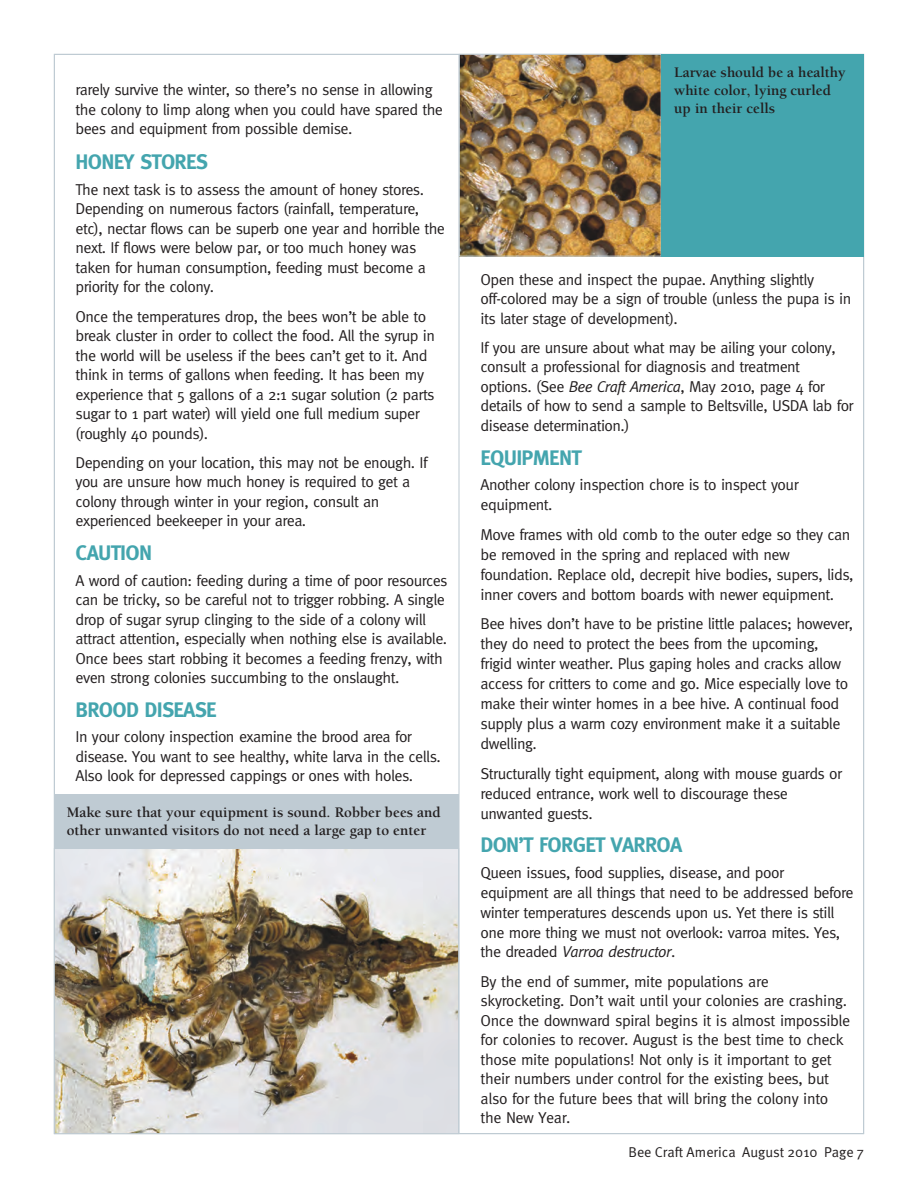
<style>
.page{position:relative;width:918px;height:1188px;background:#fff}
.page>*{position:absolute;margin:0;border:0;box-sizing:border-box;transform-origin:0 0}
.t1{font:700 21px "Meta";letter-spacing:-.035em;color:#44a5ae}
.t2{font:15.75px/19.5px "Meta Normal";letter-spacing:-.035em;color:#231f20}
.t3{font:700 15px/18px "Berkeley LT";color:#231f20}
.t4{font:14.25px "Meta Normal";color:#231f20}
.s1{font-style:italic}
</style>
<div class="page">
<hr style="left:459px;top:54px;width:1px;height:1080px;background:#bfcbd3">
<img style="left:56px;top:850px;width:401px;height:282px">
<div style="left:54px;top:848px;width:405px;height:286px;border:1px solid #bfcbd3"></div>
<div style="left:54px;top:794px;width:405px;height:54px;background:#bfcbd3"></div>
<img style="left:461px;top:56px;width:199px;height:199px">
<div style="left:459px;top:54px;width:203px;height:203px;border:1px solid #bfcbd3"></div>
<div style="left:662px;top:54px;width:202px;height:203px;background:#44a5ae"></div>
<p class="t2" style="left:76px;top:80px;width:369px">rarely survive the winter, so there’s no sense in allowing the colony to limp along when you could have spared the bees and equipment from possible demise.</p>
<h1 class="t1" style="left:76px;top:150px;width:134px">HONEY STORES</h1>
<p class="t2" style="left:76px;top:180px;width:371px">The next task is to assess the amount of honey stores.<br>Depending on numerous factors (rainfall, temperature, etc), nectar flows can be superb one year and horrible the next. If flows were below par, or too much honey was taken for human consumption, feeding must become a priority for the colony.</p>
<p class="t2" style="left:76px;top:306px;width:361px">Once the temperatures drop, the bees won’t be able to break cluster in order to collect the food. All the syrup in the world will be useless if the bees can’t get to it. And think in terms of gallons when feeding. It has been my experience that 5 gallons of a 2:1 sugar solution (2 parts sugar to 1 part water) will yield one full medium super (roughly 40 pounds).</p>
<p class="t2" style="left:76px;top:453px;width:354px">Depending on your location, this may not be enough. If you are unsure how much honey is required to get a colony through winter in your region, consult an experienced beekeeper in your area.</p>
<h1 class="t1" style="left:76px;top:540px;width:78px">CAUTION</h1>
<p class="t2" style="left:76px;top:570px;width:374px">A word of caution: feeding during a time of poor resources can be tricky, so be careful not to trigger robbing. A single drop of sugar syrup clinging to the side of a colony will attract attention, especially when nothing else is available.<br>Once bees start robbing it becomes a feeding frenzy, with even strong colonies succumbing to the onslaught.</p>
<h1 class="t1" style="left:76px;top:697px;width:143px">BROOD DISEASE</h1>
<p class="t2" style="left:76px;top:727px;width:367px">In your colony inspection examine the brood area for disease. You want to see healthy, white larva in the cells.<br>Also look for depressed cappings or ones with holes.</p>
<p class="t3" style="left:67px;top:804px;width:376px">Make sure that your equipment is sound. Robber bees and other unwanted visitors do not need a large gap to enter</p>
<p class="t3" style="left:674px;top:64px;width:173px">Larvae should be a healthy white color, lying curled up in their cells</p>
<p class="t2" style="left:481px;top:269px;width:372px">Open these and inspect the pupae. Anything slightly off-colored may be a sign of trouble (unless the pupa is in its later stage of development).</p>
<p class="t2" style="left:481px;top:337px;width:374px">If you are unsure about what may be ailing your colony, consult a professional for diagnosis and treatment options. (See <span class="s1">Bee Craft America</span>, May 2010, page 4 for details of how to send a sample to Beltsville, USDA lab for disease determination.)</p>
<h1 class="t1" style="left:481px;top:445px;width:103px">EQUIPMENT</h1>
<p class="t2" style="left:481px;top:475px;width:320px">Another colony inspection chore is to inspect your equipment.</p>
<p class="t2" style="left:481px;top:524px;width:375px;line-height:20px">Move frames with old comb to the outer edge so they can be removed in the spring and replaced with new foundation. Replace old, decrepit hive bodies, supers, lids, inner covers and bottom boards with newer equipment.</p>
<p class="t2" style="left:481px;top:614px;width:374px;line-height:20px">Bee hives don’t have to be pristine little palaces; however, they do need to protect the bees from the upcoming, frigid winter weather. Plus gaping holes and cracks allow access for critters to come and go. Mice especially love to make their winter homes in a bee hive. A continual food supply plus a warm cozy environment make it a suitable dwelling.</p>
<p class="t2" style="left:481px;top:763px;width:363px;line-height:20px">Structurally tight equipment, along with mouse guards or reduced entrance, work well to discourage these unwanted guests.</p>
<h1 class="t1" style="left:481px;top:833px;width:203px">DON’T FORGET VARROA</h1>
<p class="t2" style="left:481px;top:863px;width:374px">Queen issues, food supplies, disease, and poor equipment are all things that need to be addressed before winter temperatures descends upon us. Yet there is still one more thing we must not overlook: varroa mites. Yes, the dreaded <span class="s1">Varroa destructor</span>.</p>
<p class="t2" style="left:481px;top:971px;width:371px">By the end of summer, mite populations are skyrocketing. Don’t wait until your colonies are crashing.<br>Once the downward spiral begins it is almost impossible for colonies to recover. August is the best time to check those mite populations! Not only is it important to get their numbers under control for the existing bees, but also for the future bees that will bring the colony into the New Year.</p>
<p class="t4" style="left:629px;top:1143px;width:237px">Bee Craft America August 2010 Page 7</p>
</div>
